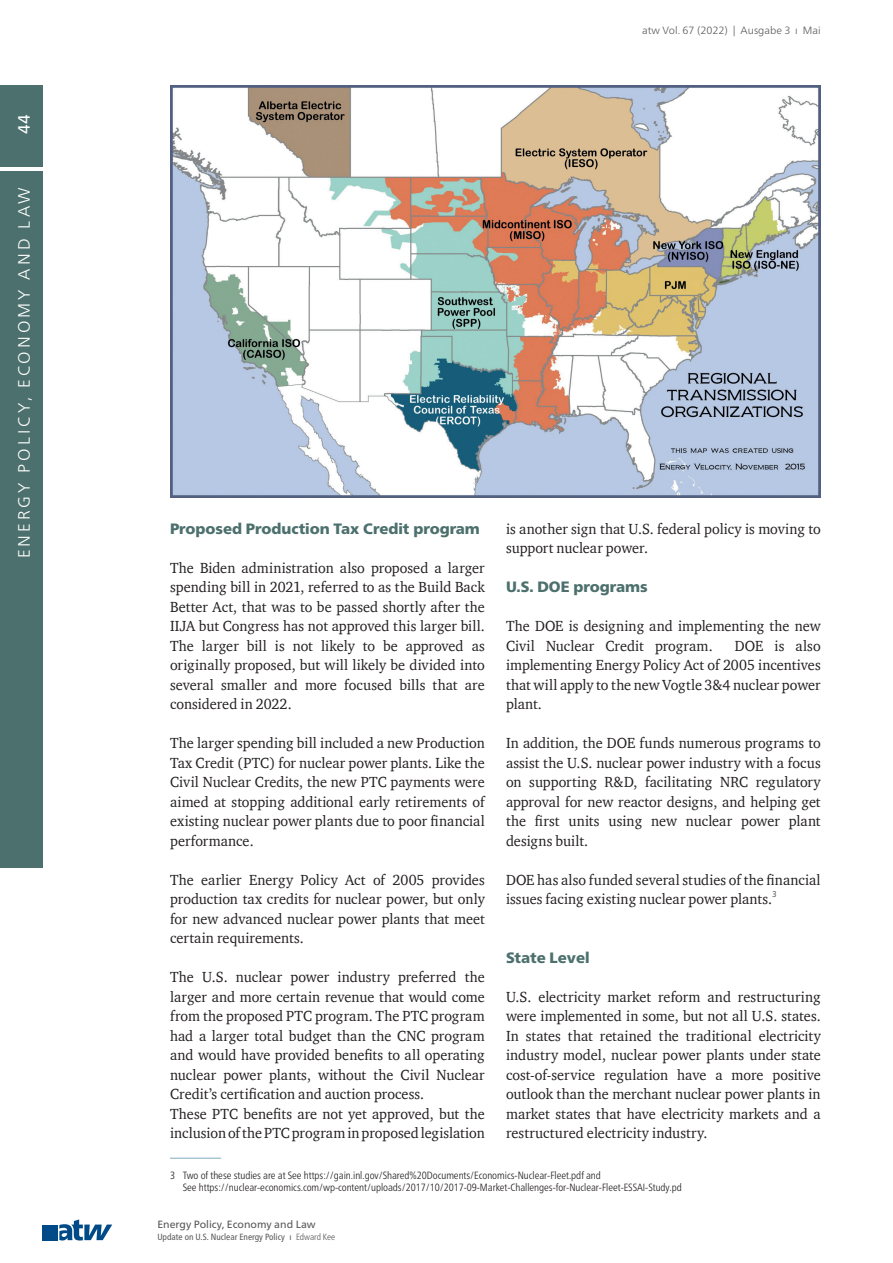
<style>
.page{position:relative;width:893px;height:1263px;background:#fff}
.page>*{position:absolute;margin:0;border:0;box-sizing:border-box;transform-origin:0 0}
.t1{font:300 16.5px "Frutiger Neue LT Pro";letter-spacing:.185em;color:#fff}
.t2{font:16.5px "Frutiger Neue LT Pro";color:#fff}
.t3{font:15px/19.5px "ITC Charter Com";letter-spacing:.005em;color:#231f20;text-align:justify;scale:.95 1}
.t4{font:900 15px "Frutiger Neue LT Pro";color:#4c706d}
.t5{font:300 condensed 10.5px/12px "Frutiger Neue LT Pro";color:#231f20}
.t6{font:300 10.5px "Frutiger Neue LT Pro";color:#57585a}
.t7{font:10.5px "Frutiger Neue LT Pro";color:#57585a}
.t8{font:condensed 9px "Frutiger Neue LT Pro";color:#57585a}
.t9{font:300 8.4px "Frutiger Neue LT Pro";color:#231f20;scale:.95 1}
.s1{font-weight:300}
</style>
<div class="page">
<svg style="left:59px;top:1219px;width:53px;height:21px"></svg>
<div style="left:43px;top:1225px;width:15px;height:15px;background:#004b87"></div>
<div style="left:0;top:171px;width:43px;height:696px;background:#4c706d"></div>
<div style="left:0;top:85px;width:43px;height:82px;background:#4c706d"></div>
<hr style="left:170px;top:1158px;width:51px;height:1px;background:#81adbc">
<img style="left:170px;top:85px;width:651px;height:413px">
<p class="t2" style="left:14px;top:134px;width:21px;rotate:-90deg">44</p>
<p class="t1" style="left:14px;top:558px;width:372px;rotate:-90deg">ENERGY POLICY, ECONOMY AND LAW</p>
<p class="t6" style="left:642px;top:24px;width:180px">atw Vol. 67 (2022) | Ausgabe 3 ı Mai</p>
<p class="t4" style="left:170px;top:519px;width:311px">Proposed Production Tax Credit program</p>
<p class="t3" style="left:170px;top:557px;width:333px">The Biden administration also proposed a larger spending bill in 2021, referred to as the Build Back Better Act, that was to be passed shortly after the IIJA but Congress has not approved this larger bill.<br>The larger bill is not likely to be approved as originally proposed, but will likely be divided into several smaller and more focused bills that are considered in 2022.</p>
<p class="t3" style="left:170px;top:733px;width:333px">The larger spending bill included a new Production Tax Credit (PTC) for nuclear power plants. Like the Civil Nuclear Credits, the new PTC payments were aimed at stopping additional early retirements of existing nuclear power plants due to poor financial performance.</p>
<p class="t3" style="left:170px;top:869px;width:333px">The earlier Energy Policy Act of 2005 provides production tax credits for nuclear power, but only for new advanced nuclear power plants that meet certain requirements.</p>
<p class="t3" style="left:170px;top:967px;width:333px;text-align:left">The U.S. nuclear power industry preferred the larger and more certain revenue that would come from the proposed PTC program. The PTC program had a larger total budget than the CNC program and would have provided benefits to all operating nuclear power plants, without the Civil Nuclear Credit’s certification and auction process.<br>These PTC benefits are not yet approved, but the inclusion of the PTC program in proposed legislation</p>
<p class="t5" style="left:183px;top:1169px;width:500px;text-indent:-13px">3 Two of these studies are at See https://gain.inl.gov/Shared%20Documents/Economics-Nuclear-Fleet.pdf and<br>See https://nuclear-economics.com/wp-content/uploads/2017/10/2017-09-Market-Challenges-for-Nuclear-Fleet-ESSAI-Study.pd</p>
<p class="t3" style="left:506px;top:518px;width:333px">is another sign that U.S. federal policy is moving to support nuclear power.</p>
<p class="t4" style="left:506px;top:578px;width:143px">U.S. DOE programs</p>
<p class="t3" style="left:506px;top:616px;width:333px">The DOE is designing and implementing the new<br>Civil Nuclear Credit program.</p>
<p class="t3" style="left:506px;top:635px;width:333px;text-indent:229px">DOE is also implementing Energy Policy Act of 2005 incentives that will apply to the new Vogtle 3&amp;4 nuclear power plant.</p>
<p class="t3" style="left:506px;top:733px;width:333px">In addition, the DOE funds numerous programs to assist the U.S. nuclear power industry with a focus on supporting R&amp;D, facilitating NRC regulatory approval for new reactor designs, and helping get the first units using new nuclear power plant designs built.</p>
<p class="t3" style="left:506px;top:869px;width:333px">DOE has also funded several studies of the financial issues facing existing nuclear power plants.</p>
<p class="t9" style="left:772px;top:889px;width:6px">3</p>
<p class="t4" style="left:506px;top:948px;width:85px">State Level</p>
<p class="t3" style="left:506px;top:986px;width:333px">U.S. electricity market reform and restructuring were implemented in some, but not all U.S. states.<br>In states that retained the traditional electricity industry model, nuclear power plants under state cost-of-service regulation have a more positive outlook than the merchant nuclear power plants in market states that have electricity markets and a restructured electricity industry.</p>
<p class="t7" style="left:157px;top:1218px;width:160px">Energy Policy, Economy and Law</p>
<p class="t8" style="left:157px;top:1232px;width:179px">Update on U.S. Nuclear Energy Policy ı <span class="s1">Edward Kee</span></p>
</div>
